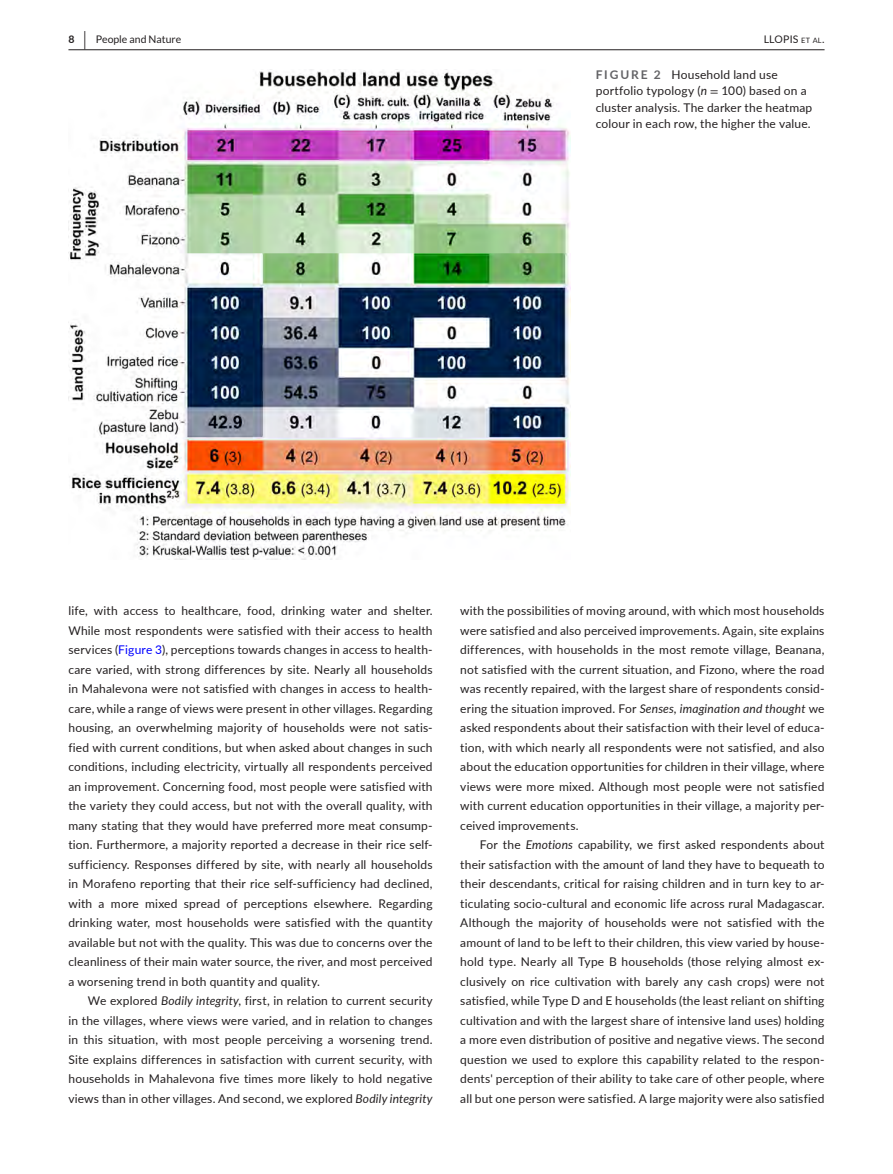
<style>
.page{position:relative;width:893px;height:1174px;background:#fff}
.page>*{position:absolute;margin:0;border:0;box-sizing:border-box;transform-origin:0 0}
.t1{font:12px/19.5px "Lato";letter-spacing:.015em;color:#231f20;text-align:justify}
.t2{font:10.5px "Lato";color:#231f20}
.t3{font:700 10.5px "Lato";color:#231f20}
.s1{font-size:19.5px}
.s2{font-size:7.35px}
.s3{font-style:inherit}
.s4{font-weight:700;color:#636366}
.s5{font-style:italic}
.s6{font-family:"STIX"}
.s7{color:#00f}
</style>
<div class="page">
<hr style="left:68px;top:49px;width:756px;height:1px;background:#231f20">
<img style="left:68px;top:69px;width:502px;height:490px">
<p class="t3" style="left:68px;top:31px;width:19px">8 <span class="s1">|</span></p>
<p class="t2" style="left:96px;top:33px;width:87px">People and Nature</p>
<p class="t2" style="left:764px;top:31px;width:62px">LLOPIS <span class="s2">et al</span><span class="s3">.</span></p>
<p class="t1" style="left:596px;top:66px;width:218px;line-height:16.5px;text-align:left"><span class="s4">FIGURE 2</span> Household land use portfolio typology (<span class="s5">n</span> <span class="s6">=</span> 100) based on a cluster analysis. The darker the heatmap colour in each row, the higher the value.</p>
<p class="t1" style="left:68px;top:600px;width:366px">life, with access to healthcare, food, drinking water and shelter.<br>While most respondents were satisfied with their access to health services (<span class="s7">Figure 3</span>), perceptions towards changes in access to health&shy;care varied, with strong differences by site. Nearly all households in Mahalevona were not satisfied with changes in access to health&shy;care, while a range of views were present in other villages. Regarding housing, an overwhelming majority of households were not satis&shy;fied with current conditions, but when asked about changes in such conditions, including electricity, virtually all respondents perceived an improvement. Concerning food, most people were satisfied with the variety they could access, but not with the overall quality, with many stating that they would have preferred more meat consump&shy;tion. Furthermore, a majority reported a decrease in their rice self&shy;sufficiency. Responses differed by site, with nearly all households in Morafeno reporting that their rice self-sufficiency had declined, with a more mixed spread of perceptions elsewhere. Regarding drinking water, most households were satisfied with the quantity available but not with the quality. This was due to concerns over the cleanliness of their main water source, the river, and most perceived a worsening trend in both quantity and quality.</p>
<p class="t1" style="left:68px;top:990px;width:366px;text-indent:20px">We explored <span class="s5">Bodily integrity</span>, first, in relation to current security in the villages, where views were varied, and in relation to changes in this situation, with most people perceiving a worsening trend.<br>Site explains differences in satisfaction with current security, with households in Mahalevona five times more likely to hold negative views than in other villages. And second, we explored <span class="s5">Bodily integrity</span></p>
<p class="t1" style="left:460px;top:600px;width:366px">with the possibilities of moving around, with which most households were satisfied and also perceived improvements. Again, site explains differences, with households in the most remote village, Beanana, not satisfied with the current situation, and Fizono, where the road was recently repaired, with the largest share of respondents consid&shy;ering the situation improved. For <span class="s5">Senses, imagination and thought</span> we asked respondents about their satisfaction with their level of educa&shy;tion, with which nearly all respondents were not satisfied, and also about the education opportunities for children in their village, where views were more mixed. Although most people were not satisfied with current education opportunities in their village, a majority per&shy;ceived improvements.</p>
<p class="t1" style="left:460px;top:834px;width:366px;text-indent:20px">For the <span class="s5">Emotions</span> capability, we first asked respondents about their satisfaction with the amount of land they have to bequeath to their descendants, critical for raising children and in turn key to ar&shy;ticulating socio-cultural and economic life across rural Madagascar.<br>Although the majority of households were not satisfied with the amount of land to be left to their children, this view varied by house&shy;hold type. Nearly all Type B households (those relying almost ex&shy;clusively on rice cultivation with barely any cash crops) were not satisfied, while Type D and E households (the least reliant on shifting cultivation and with the largest share of intensive land uses) holding a more even distribution of positive and negative views. The second question we used to explore this capability related to the respon&shy;dents' perception of their ability to take care of other people, where all but one person were satisfied. A large majority were also satisfied</p>
</div>
